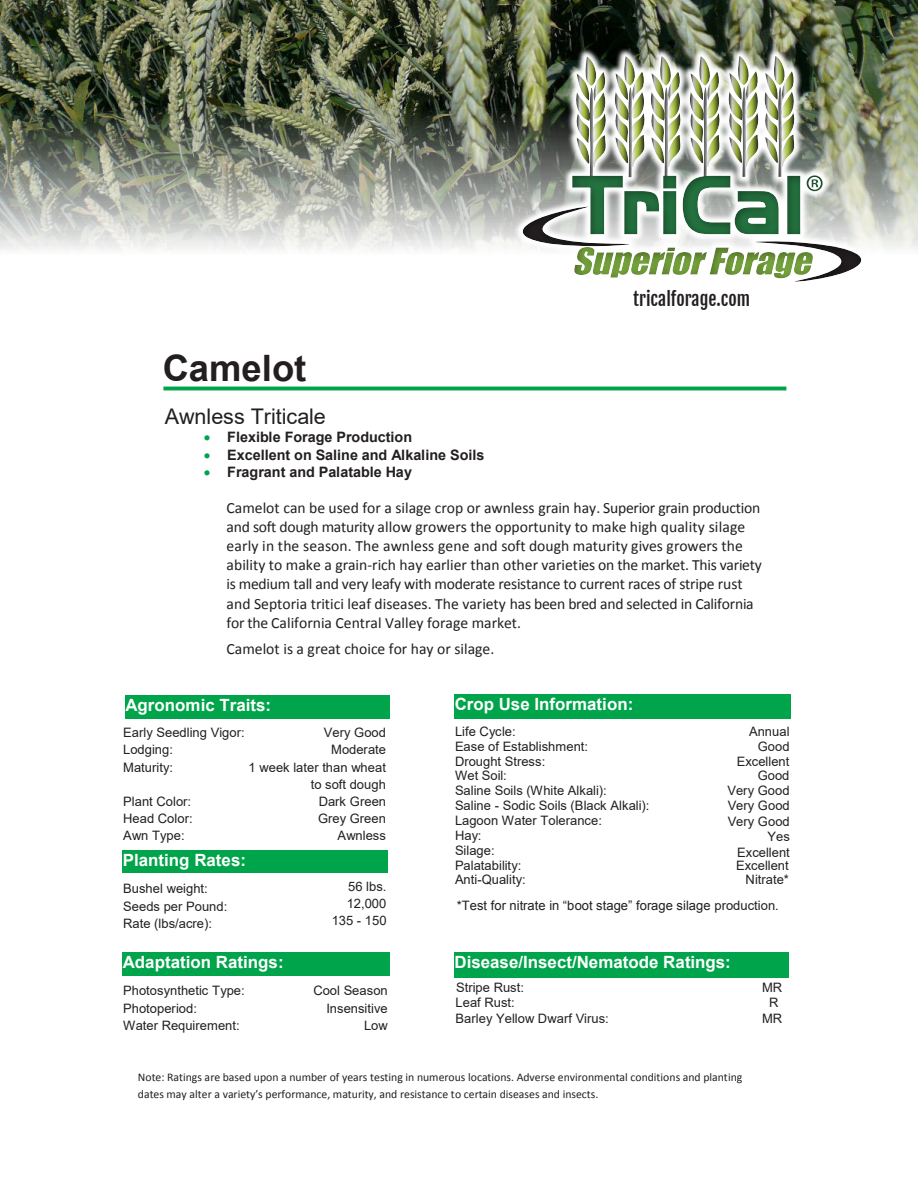
<style>
.page{position:relative;width:918px;height:1188px;background:#fff}
.page>*{position:absolute;margin:0;border:0;box-sizing:border-box;transform-origin:0 0}
.t1{font:700 36.45px "Arial";color:#231f20}
.t2{font:21.6px "Arial";color:#231f20}
.t3{font:18px "Fjalla One";color:#231f20}
.t4{font:700 16.95px "Arial";color:#fff}
.t5{font:15.6px/19px "Calibri";color:#231f20}
.t6{font:700 14.4px "Arial";color:#231f20}
.t7{font:12.9px/17.2px "Arial";color:#231f20;text-align:right}
.t8{font:12.9px "Arial";color:#231f20}
.t9{font:11.7px/16.5px "Calibri";color:#231f20}
.s1{color:#00a44a}
.s2{font-style:inherit}
</style>
<div class="page">
<img style="left:0;top:0;width:918px;height:249px">
<img style="left:514px;top:47px;width:357px;height:202px">
<div style="left:521px;top:55px;width:345px;height:247px;background:#231f20;opacity:.5"></div>
<div style="left:125px;top:695px;width:264px;height:23px;background:#00a44a"></div>
<div style="left:122px;top:850px;width:266px;height:23px;background:#00a44a"></div>
<div style="left:454px;top:694px;width:336px;height:24px;background:#00a44a"></div>
<div style="left:454px;top:952px;width:335px;height:25px;background:#00a44a"></div>
<div style="left:122px;top:952px;width:268px;height:23px;background:#00a44a"></div>
<hr style="left:163px;top:387px;width:623px;height:3px;background:#00a44a">
<p class="t1" style="left:163px;top:343px;width:145px">Camelot</p>
<p class="t2" style="left:165px;top:401px;width:163px">Awnless Triticale</p>
<p class="t6" style="left:204px;top:427px;width:210px"><span class="s1">•</span> Flexible Forage Production</p>
<p class="t6" style="left:204px;top:444px;width:282px"><span class="s1">•</span> Excellent on Saline and Alkaline Soils</p>
<p class="t6" style="left:204px;top:462px;width:210px"><span class="s1">•</span> Fragrant and Palatable Hay</p>
<h3 class="t3" style="left:633px;top:288px;width:119px">tricalforage.com</h3>
<p class="t5" style="left:227px;top:498px;width:537px">Camelot can be used for a silage crop or awnless grain hay. Superior grain production and soft dough maturity allow growers the opportunity to make high quality silage early in the season. The awnless gene and soft dough maturity gives growers the ability to make a grain-rich hay earlier than other varieties on the market. This variety is medium tall and very leafy with moderate resistance to current races of stripe rust and Septoria tritici leaf diseases. The variety has been bred and selected in California for the California Central Valley forage market.</p>
<p class="t5" style="left:227px;top:638px;width:269px">Camelot is a great choice for hay or silage.</p>
<p class="t4" style="left:126px;top:693px;width:147px">Agronomic Traits:</p>
<p class="t7" style="left:123px;top:724px;width:123px;text-align:left">Early Seedling Vigor:<br>Lodging:<br>Maturity:</p>
<p class="t7" style="left:123px;top:793px;width:71px;text-align:justify">Plant Color:<br>Head Color:<br>Awn Type:</p>
<p class="t7" style="left:249px;top:724px;width:139px">Very Good<br>Moderate<br>1 week later than wheat to soft dough<br>Dark Green<br>Grey Green<br>Awnless</p>
<p class="t4" style="left:123px;top:848px;width:125px">Planting Rates:</p>
<p class="t7" style="left:123px;top:880px;width:106px;text-align:left">Bushel weight:<br>Seeds per Pound:<br>Rate (lbs/acre):</p>
<p class="t7" style="left:332px;top:878px;width:56px">56 lbs.<br>12,000<br>135 - 150</p>
<p class="t4" style="left:123px;top:950px;width:162px">Adaptation Ratings:</p>
<p class="t7" style="left:123px;top:982px;width:123px;text-align:left">Photosynthetic Type:<br>Photoperiod:<br>Water Requirement:</p>
<p class="t7" style="left:313px;top:982px;width:76px">Cool Season<br>Insensitive<br>Low</p>
<p class="t4" style="left:455px;top:692px;width:180px">Crop Use Information:</p>
<p class="t7" style="left:455px;top:724px;width:196px;line-height:14.9px;text-align:left">Life Cycle:<br>Ease of Establishment:<br>Drought Stress:<br>Wet Soil:<br>Saline Soils (White Alkali):<br>Saline - Sodic Soils (Black Alkali):<br>Lagoon Water Tolerance:<br>Hay:<br>Silage:<br>Palatability:<br>Anti-Quality:</p>
<p class="t7" style="left:728px;top:724px;width:64px;line-height:15px">Annual<br>Good<br>Excellent<br>Good<br>Very Good<br>Very Good<br>Very Good<br>Yes<br>Excellent</p>
<p class="t7" style="left:736px;top:859px;width:54px;line-height:13.5px">Excellent<br>Nitrate*</p>
<p class="t8" style="left:457px;top:897px;width:324px">*Test for nitrate in “boot stage” forage silage <span class="s2">production.</span></p>
<p class="t4" style="left:455px;top:950px;width:278px">Disease/Insect/Nematode Ratings:</p>
<p class="t7" style="left:456px;top:979px;width:69px">Stripe Rust:</p>
<p class="t7" style="left:762px;top:979px;width:22px">MR</p>
<p class="t7" style="left:456px;top:994px;width:61px">Leaf Rust:</p>
<p class="t7" style="left:769px;top:994px;width:11px">R</p>
<p class="t7" style="left:456px;top:1010px;width:155px">Barley Yellow Dwarf Virus:</p>
<p class="t7" style="left:762px;top:1010px;width:22px">MR</p>
<p class="t9" style="left:138px;top:1068px;width:606px">Note: Ratings are based upon a number of years testing in numerous locations. Adverse environmental conditions and planting dates may alter a variety’s performance, maturity, and resistance to certain diseases and insects.</p>
</div>
